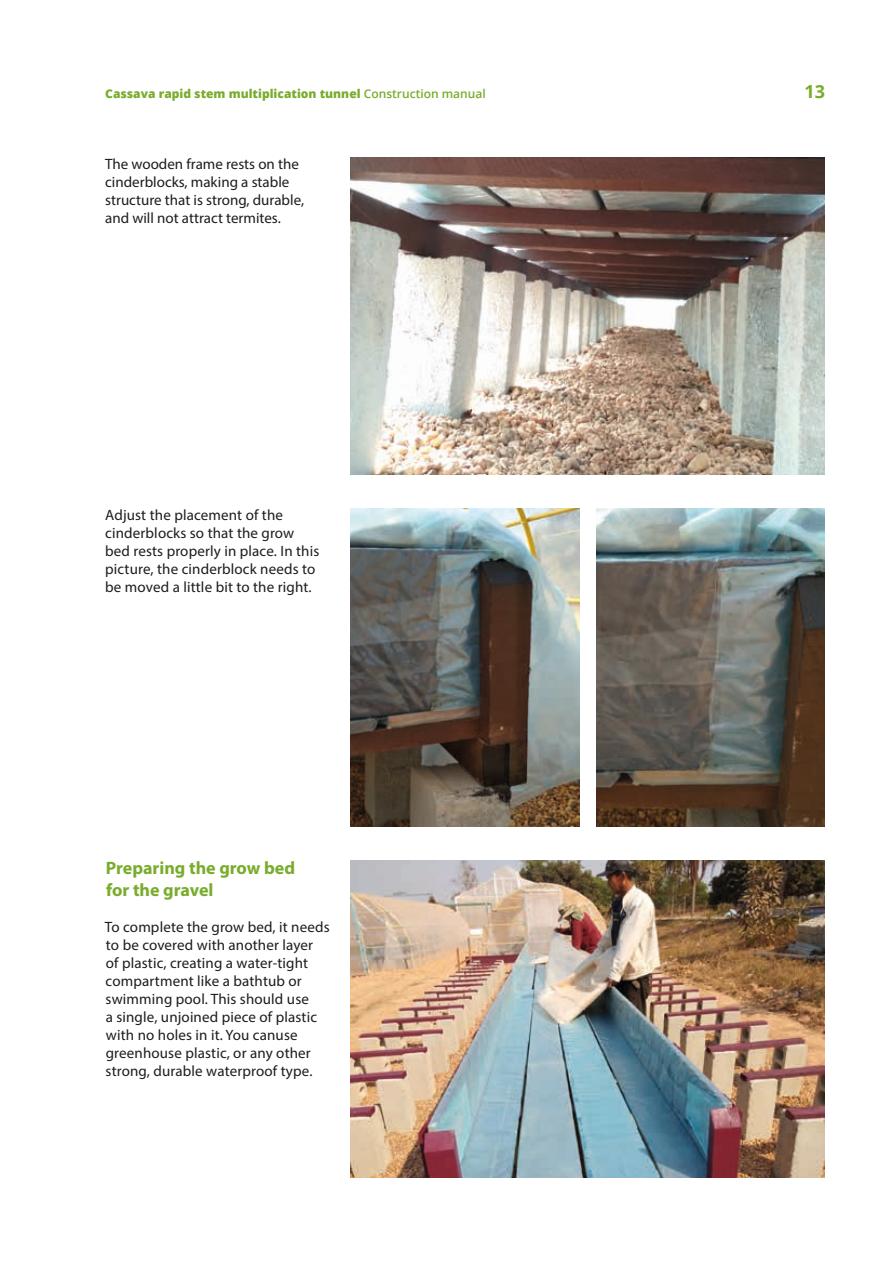
<style>
.page{position:relative;width:893px;height:1263px;background:#fff}
.page>*{position:absolute;margin:0;border:0;box-sizing:border-box;transform-origin:0 0}
.t1{font:700 18px/21.6px "Myriad Pro";color:#79ac2c}
.t2{font:700 18px "Open Sans";color:#79ac2c}
.t3{font:15px/18px "Myriad Pro";letter-spacing:.01em;color:#1d1d1b}
.t4{font:800 12px "Open Sans";color:#79ac2c}
.s1{font-weight:600}
</style>
<div class="page">
<img style="left:351px;top:157px;width:474px;height:318px">
<img style="left:351px;top:860px;width:474px;height:318px">
<img style="left:351px;top:509px;width:228px;height:317px">
<img style="left:596px;top:509px;width:229px;height:317px">
<p class="t4" style="left:105px;top:85px;width:382px">Cassava rapid stem multiplication tunnel <span class="s1">Construction manual</span></p>
<p class="t2" style="left:804px;top:79px;width:22px">13</p>
<p class="t3" style="left:105px;top:154px;width:200px">The wooden frame rests on the cinderblocks, making a stable structure that is strong, durable, and will not attract termites.</p>
<p class="t3" style="left:105px;top:506px;width:216px">Adjust the placement of the cinderblocks so that the grow bed rests properly in place. In this picture, the cinderblock needs to be moved a little bit to the right.</p>
<p class="t1" style="left:106px;top:856px;width:191px">Preparing the grow bed for the gravel</p>
<p class="t3" style="left:105px;top:917px;width:226px">To complete the grow bed, it needs to be covered with another layer<br>of plastic, creating a water-tight compartment like a bathtub or swimming pool. This should use<br>a single, unjoined piece of plastic with no holes in it. You canuse greenhouse plastic, or any other strong, durable waterproof type.</p>
</div>
